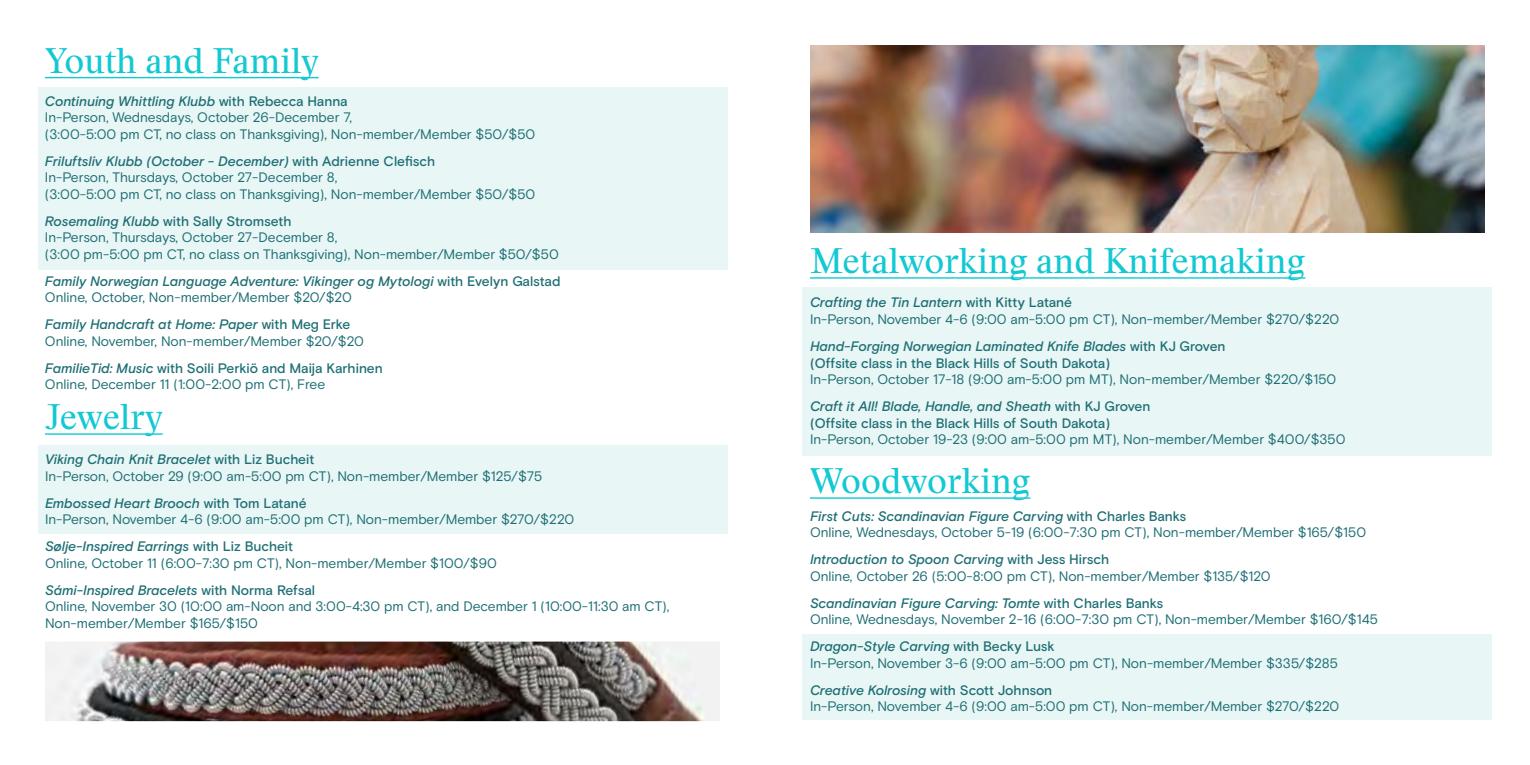
<style>
.page{position:relative;width:1530px;height:765px;background:#fff}
.page>*{position:absolute;margin:0;border:0;box-sizing:border-box;transform-origin:0 0}
.t1{font:35px "Stanley";color:#12c9d3}
.t2{font:13.75px/16.5px "Basis Grotesque";color:#1e6f75}
.t3{font:500 13.75px/16.5px "Basis Grotesque";letter-spacing:-.005em;color:#1e6f75}
.t4{font:italic 500 13.75px/16.5px "Basis Grotesque";color:#1e6f75}
.s1{font-weight:500;font-style:italic}
.s2{font-weight:500}
.s3{font-style:normal}
.s4{font-weight:400;font-style:normal}
.s5{font-style:italic}
</style>
<div class="page">
<img style="left:45px;top:642px;width:675px;height:79px">
<img style="left:810px;top:45px;width:675px;height:188px">
<div style="left:803px;top:634px;width:689px;height:86px;background:#e9f6f6"></div>
<div style="left:38px;top:87px;width:689px;height:183px;background:#e9f6f6"></div>
<hr style="left:810px;top:497px;width:220px;height:2px;background:#12c9d3">
<hr style="left:45px;top:77px;width:274px;height:1px;background:#12c9d3">
<div style="left:38px;top:445px;width:689px;height:89px;background:#e9f6f6"></div>
<hr style="left:45px;top:433px;width:118px;height:2px;background:#12c9d3">
<div style="left:803px;top:287px;width:689px;height:169px;background:#e9f6f6"></div>
<hr style="left:810px;top:277px;width:495px;height:2px;background:#12c9d3">
<h1 class="t1" style="left:45px;top:37px;width:276px">Youth and Family</h1>
<p class="t2" style="left:45px;top:93px;width:492px"><span class="s1">Continuing Whittling Klubb</span> <span class="s2">with Rebecca Hanna<br></span>In-Person, Wednesdays, October 26-December 7,<br>(3:00-5:00 pm CT, no class on Thanksgiving), Non-member/Member $50/$50</p>
<p class="t2" style="left:45px;top:153px;width:492px"><span class="s1">Friluftsliv Klubb (October - December)</span> <span class="s2">with Adrienne Clefisch<br></span>In-Person, Thursdays, October 27-December 8,<br>(3:00-5:00 pm CT, no class on Thanksgiving), Non-member/Member $50/$50</p>
<p class="t2" style="left:45px;top:213px;width:515px"><span class="s1">Rosemaling Klubb</span> <span class="s2">with Sally Stromseth<br></span>In-Person, Thursdays, October 27-December 8,<br>(3:00 pm-5:00 pm CT, no class on Thanksgiving), Non-member/Member $50/$50</p>
<p class="t4" style="left:45px;top:273px;width:517px">Family Norwegian Language Adventure: Vikinger og Mytologi <span class="s3">with Evelyn Galstad<br></span><span class="s4">Online, October, Non-member/Member $20/$20</span></p>
<p class="t2" style="left:45px;top:316px;width:320px"><span class="s1">Family Handcraft at Home: Paper</span> <span class="s2">with Meg Erke<br></span>Online, November, Non-member/Member $20/$20</p>
<p class="t2" style="left:45px;top:360px;width:339px"><span class="s1">FamilieTid: Music</span> <span class="s2">with Soili Perkiö and Maija Karhinen<br></span>Online, December 11 (1:00-2:00 pm CT), Free</p>
<h1 class="t1" style="left:45px;top:393px;width:120px">Jewelry</h1>
<p class="t2" style="left:45px;top:451px;width:499px"><span class="s1">Viking Chain Knit Bracelet</span> <span class="s2">with Liz Bucheit<br></span>In-Person, October 29 (9:00 am-5:00 pm CT), Non-member/Member $125/$75</p>
<p class="t2" style="left:45px;top:495px;width:531px"><span class="s1">Embossed Heart Brooch</span> <span class="s2">with Tom Latané<br></span>In-Person, November 4-6 (9:00 am-5:00 pm CT), Non-member/Member $270/$220</p>
<p class="t2" style="left:45px;top:538px;width:453px"><span class="s1">Sølje-Inspired Earrings</span> <span class="s2">with Liz Bucheit<br></span>Online, October 11 (6:00-7:30 pm CT), Non-member/Member $100/$90</p>
<p class="t2" style="left:45px;top:582px;width:626px"><span class="s1">Sámi-Inspired Bracelets</span> <span class="s2">with Norma Refsal<br></span>Online, November 30 (10:00 am-Noon and 3:00-4:30 pm CT), and December 1 (10:00-11:30 am CT),<br>Non-member/Member $165/$150</p>
<h1 class="t1" style="left:810px;top:237px;width:497px">Metalworking and Knifemaking</h1>
<p class="t2" style="left:810px;top:295px;width:531px"><span class="s1">Crafting the Tin Lantern</span> <span class="s2">with Kitty Latané<br></span>In-Person, November 4-6 (9:00 am-5:00 pm CT), Non-member/Member $270/$220</p>
<p class="t3" style="left:810px;top:338px;width:417px"><span class="s5">Hand-Forging Norwegian Laminated Knife Blades</span> with KJ Groven (Offsite class in the Black Hills of South Dakota)</p>
<p class="t2" style="left:810px;top:366px;width:528px;line-height:27px">In-Person, October 17-18 (9:00 am-5:00 pm MT), Non-member/Member $220/$150<br><span class="s1">Craft it All! Blade, Handle, and Sheath</span> <span class="s2">with KJ Groven</span></p>
<p class="t3" style="left:810px;top:415px;width:302px">(Offsite class in the Black Hills of South Dakota)</p>
<p class="t2" style="left:810px;top:431px;width:537px">In-Person, October 19-23 (9:00 am-5:00 pm MT), Non-member/Member $400/$350</p>
<h1 class="t1" style="left:810px;top:457px;width:222px">Woodworking</h1>
<p class="t2" style="left:810px;top:508px;width:558px"><span class="s1">First Cuts: Scandinavian Figure Carving</span> <span class="s2">with Charles Banks<br></span>Online, Wednesdays, October 5-19 (6:00-7:30 pm CT), Non-member/Member $165/$150</p>
<p class="t2" style="left:810px;top:552px;width:462px"><span class="s1">Introduction to Spoon Carving</span> <span class="s2">with Jess Hirsch<br></span>Online, October 26 (5:00-8:00 pm CT), Non-member/Member $135/$120</p>
<p class="t2" style="left:810px;top:595px;width:569px"><span class="s1">Scandinavian Figure Carving: Tomte</span> <span class="s2">with Charles Banks<br></span>Online, Wednesdays, November 2-16 (6:00-7:30 pm CT), Non-member/Member $160/$145</p>
<p class="t2" style="left:810px;top:639px;width:529px"><span class="s1">Dragon-Style Carving</span> <span class="s2">with Becky Lusk<br></span>In-Person, November 3-6 (9:00 am-5:00 pm CT), Non-member/Member $335/$285</p>
<p class="t2" style="left:810px;top:682px;width:531px"><span class="s1">Creative Kolrosing</span> <span class="s2">with Scott Johnson<br></span>In-Person, November 4-6 (9:00 am-5:00 pm CT), Non-member/Member $270/$220</p>
</div>
